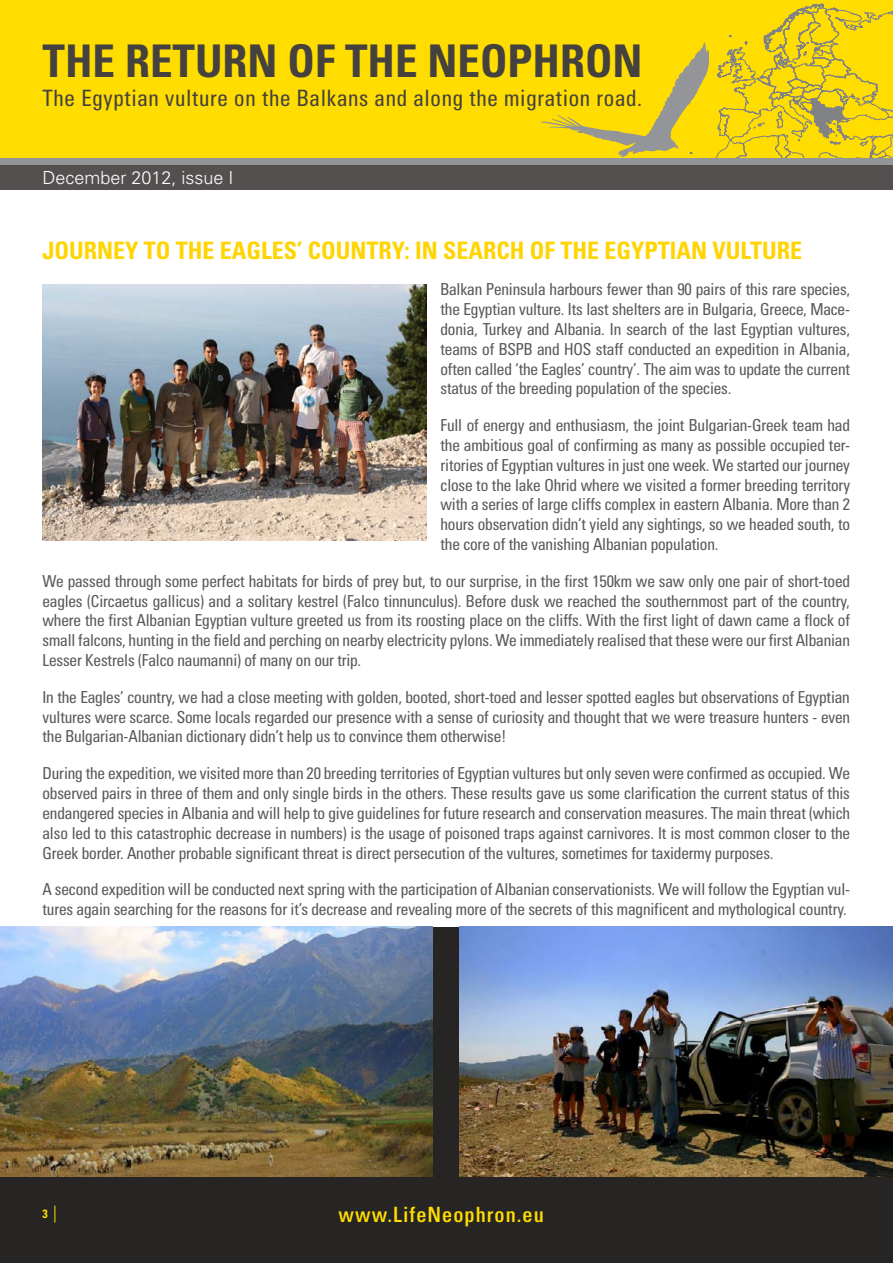
<style>
.page{position:relative;width:893px;height:1263px;background:#fff}
.page>*{position:absolute;margin:0;border:0;box-sizing:border-box;transform-origin:0 0}
.t1{font:700 45px "SP Universus Cond";color:#44413f}
.t2{font:700 24px "SP Universus Cond";color:#ffd400}
.t3{font:22.5px "SP Universus Cond";letter-spacing:.03em;color:#44413f}
.t4{font:600 21px "SP Universus Cond";letter-spacing:.05em;color:#fd0}
.t5{font:300 18px "SP Universus";color:#fff}
.t6{font:16.5px/19.8px "SP Universus Cond";letter-spacing:-.01em;color:#58595b;text-align:justify}
.t7{font:700 12px "SP Universus Cond";color:#fd0}
</style>
<div class="page">
<div style="left:0;top:927px;width:893px;height:276px;background:#272524"></div>
<img style="left:0;top:927px;width:432px;height:250px">
<img style="left:459px;top:927px;width:434px;height:250px">
<img style="left:43px;top:285px;width:383px;height:256px">
<div style="left:0;top:0;width:893px;height:190px;background:#fd0"></div>
<div style="left:0;top:1178px;width:893px;height:85px;background:#272524"></div>
<svg style="left:0;top:159px;width:539px;height:7px;background:#8a8b8d"></svg>
<div style="left:0;top:166px;width:893px;height:24px;background:#54504f"></div>
<svg style="left:539px;top:3px;width:354px;height:163px"></svg>
<svg style="left:55px;top:1205px;width:1px;height:17px"></svg>
<h1 class="t1" style="left:43px;top:35px;width:602px">THE RETURN OF THE NEOPHRON</h1>
<h3 class="t3" style="left:43px;top:85px;width:601px">The Egyptian vulture on the Balkans and along the migration road.</h3>
<p class="t5" style="left:43px;top:167px;width:193px">December 2012, issue I</p>
<h2 class="t2" style="left:43px;top:236px;width:27px">JOURNE</h2>
<h2 class="t2" style="left:125px;top:236px;width:65px">Y TO THE</h2>
<h2 class="t2" style="left:220px;top:236px;width:117px">EAGLES’ COUNTR</h2>
<h2 class="t2" style="left:392px;top:236px;width:183px">Y: IN SEARCH OF THE</h2>
<h2 class="t2" style="left:605px;top:236px;width:160px">EGYPTIAN VULTURE</h2>
<p class="t6" style="left:440px;top:280px;width:411px">Balkan Peninsula harbours fewer than 90 pairs of this rare species, the Egyptian vulture. Its last shelters are in Bulgaria, Greece, Mace&shy;donia, Turkey and Albania. In search of the last Egyptian vultures, teams of BSPB and HOS staff conducted an expedition in Albania, often called ‘the Eagles’ country’. The aim was to update the current status of the breeding population of the species.</p>
<p class="t6" style="left:440px;top:415px;width:411px">Full of energy and enthusiasm, the joint Bulgarian-Greek team had the ambitious goal of confirming as many as possible occupied ter&shy;ritories of Egyptian vultures in just one week. We started our journey close to the lake Ohrid where we visited a former breeding territory with a series of large cliffs complex in eastern Albania. More than 2 hours observation didn’t yield any sightings, so we headed south, to the core of the vanishing Albanian population.</p>
<p class="t6" style="left:43px;top:571px;width:809px">We passed through some perfect habitats for birds of prey but, to our surprise, in the first 150km we saw only one pair of short-toed eagles (Circaetus gallicus) and a solitary kestrel (Falco tinnunculus). Before dusk we reached the southernmost part of the country, where the first Albanian Egyptian vulture greeted us from its roosting place on the cliffs. With the first light of dawn came a flock of small falcons, hunting in the field and perching on nearby electricity pylons. We immediately realised that these were our first Albanian Lesser Kestrels (Falco naumanni) of many on our trip.</p>
<p class="t6" style="left:43px;top:687px;width:809px">In the Eagles’ country, we had a close meeting with golden, booted, short-toed and lesser spotted eagles but observations of Egyptian vultures were scarce. Some locals regarded our presence with a sense of curiosity and thought that we were treasure hunters - even the Bulgarian-Albanian dictionary didn’t help us to convince them otherwise!</p>
<p class="t6" style="left:43px;top:763px;width:809px">During the expedition, we visited more than 20 breeding territories of Egyptian vultures but only seven were confirmed as occupied. We observed pairs in three of them and only single birds in the others. These results gave us some clarification the current status of this endangered species in Albania and will help to give guidelines for future research and conservation measures. The main threat (which also led to this catastrophic decrease in numbers) is the usage of poisoned traps against carnivores. It is most common closer to the Greek border. Another probable significant threat is direct persecution of the vultures, sometimes for taxidermy purposes.</p>
<p class="t6" style="left:43px;top:879px;width:809px">A second expedition will be conducted next spring with the participation of Albanian conservationists. We will follow the Egyptian vul&shy;tures again searching for the reasons for it’s decrease and revealing more of the secrets of this magnificent and mythological country.</p>
<p class="t7" style="left:43px;top:1207px;width:7px">3</p>
<p class="t4" style="left:338px;top:1202px;width:207px">www.LifeNeophron.eu</p>
</div>
